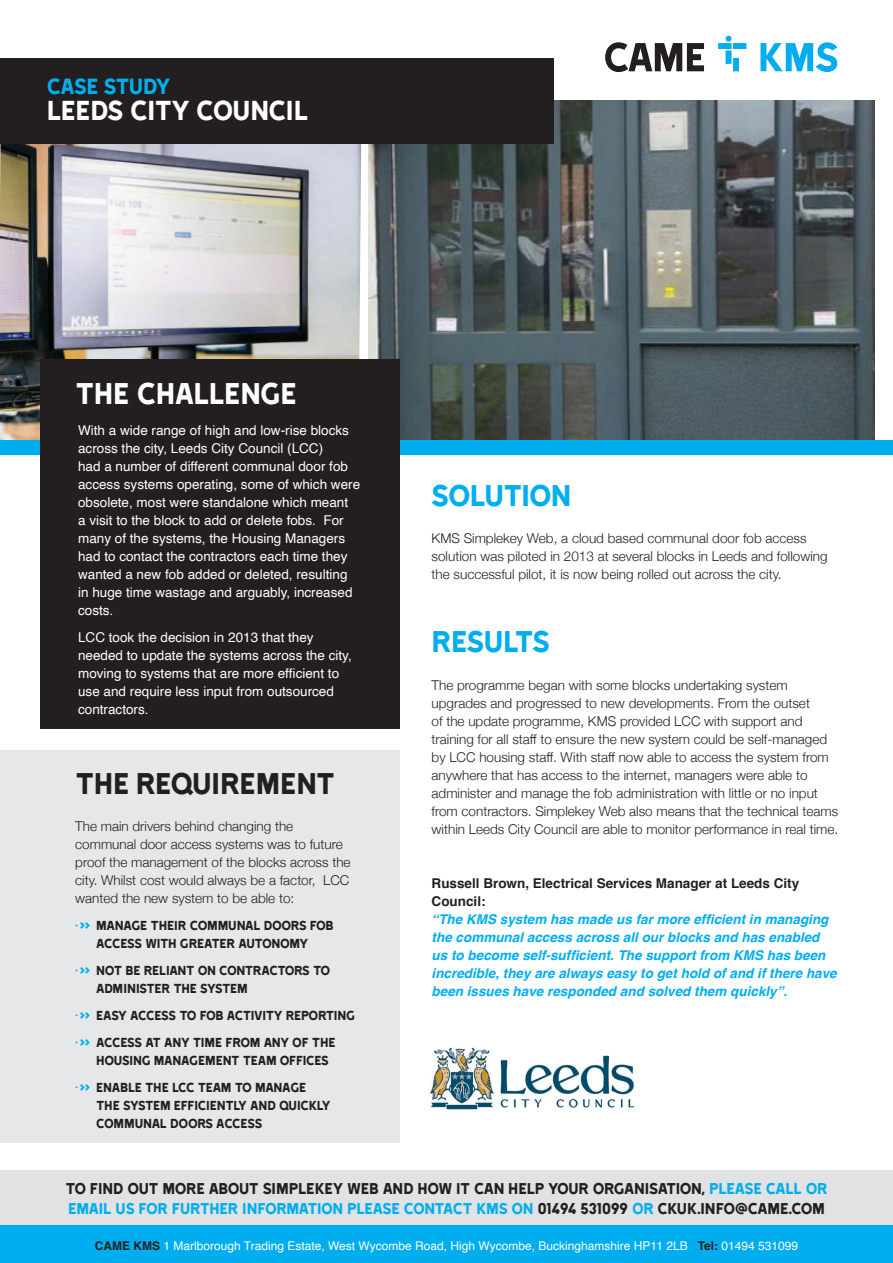
<style>
.page{position:relative;width:893px;height:1263px;background:#fff}
.page>*{position:absolute;margin:0;border:0;box-sizing:border-box;transform-origin:0 0}
.Plus{font:34.5px "Came Type";letter-spacing:-.03em;color:#00aeef}
.Plus-2{font:34.5px "Came Type";letter-spacing:-.015em;color:#231f20}
.Plus-3{font:34.5px "Came Type";letter-spacing:-.025em;color:#fff}
.t1{font:31.5px "Came Type";letter-spacing:-.025em;color:#fff}
.t2{font:25.2px "Came Type";letter-spacing:-.03em;color:#00aeef}
.Plus-4{font:18px/19.5px "Came Type";letter-spacing:-.025em;color:#231f20}
.t3{font:15px/18px "Came Type";letter-spacing:-.025em;color:#231f20}
.Plus-5{font:300 13.5px/18px "Helvetica Neue";color:#231f20}
.Plus-6{font:13.5px/18px "Helvetica";color:#fff}
.Plus-7{font:italic 700 13.5px/18px "Helvetica";color:#00aeef}
.Plus-8{font:12px "Helvetica";color:#fff}
.s1{color:#00aeef}
.s2{font-style:normal;color:#231f20}
.s3{font-weight:700;color:#231f20}
</style>
<div class="page">
<img style="left:369px;top:101px;width:506px;height:340px">
<img style="left:0;top:144px;width:361px;height:297px">
<div style="left:0;top:58px;width:554px;height:86px;background:#231f20"></div>
<div style="left:0;top:441px;width:893px;height:14px;background:#00aeef"></div>
<svg style="left:605px;top:42px;width:99px;height:30px"></svg>
<svg style="left:718px;top:36px;width:28px;height:35px"></svg>
<svg style="left:760px;top:42px;width:77px;height:30px"></svg>
<div style="left:0;top:1225px;width:893px;height:38px;background:#00aeef"></div>
<div style="left:0;top:1171px;width:893px;height:54px;background:#e1e2e4"></div>
<div style="left:40px;top:359px;width:360px;height:370px;background:#231f20"></div>
<div style="left:0;top:750px;width:400px;height:393px;background:#e6e7e9"></div>
<img style="left:429px;top:1046px;width:206px;height:64px">
<p class="t2" style="left:47px;top:73px;width:125px">CASE STUDY</p>
<p class="t1" style="left:47px;top:94px;width:264px">LEEDS CITY COUNCIL</p>
<p class="Plus-3" style="left:75px;top:375px;width:223px">THE CHALLENGE</p>
<p class="Plus-6" style="left:78px;top:422px;width:284px">With a wide range of high and low-rise blocks across the city, Leeds City Council (LCC)<br>had a number of different communal door fob access systems operating, some of which were obsolete, most were standalone which meant<br>a visit to the block to add or delete fobs. For many of the systems, the Housing Managers had to contact the contractors each time they wanted a new fob added or deleted, resulting in huge time wastage and arguably, increased costs.</p>
<p class="Plus-6" style="left:78px;top:629px;width:275px">LCC took the decision in 2013 that they needed to update the systems across the city, moving to systems that are more efficient to use and require less input from outsourced contractors.</p>
<p class="Plus-2" style="left:75px;top:765px;width:262px">THE REQUIREMENT</p>
<p class="Plus-5" style="left:75px;top:816px;width:277px">The main drivers behind changing the communal door access systems was to future proof the management of the blocks across the city. Whilst cost would always be a factor, LCC wanted the new system to be able to:</p>
<p class="t3" style="left:75px;top:916px;width:260px;text-align:center"><span class="s1">•&gt;&gt;</span> MANAGE THEIR COMMUNAL DOORS FOB<br>ACCESS WITH GREATER AUTONOMY</p>
<p class="t3" style="left:96px;top:961px;width:236px;text-indent:-21px"><span class="s1">•&gt;&gt;</span> NOT BE RELIANT ON CONTRACTORS TO<br>ADMINISTER THE SYSTEM</p>
<p class="t3" style="left:75px;top:1006px;width:281px"><span class="s1">•&gt;&gt;</span> EASY ACCESS TO FOB ACTIVITY REPORTING</p>
<p class="t3" style="left:96px;top:1033px;width:241px;text-indent:-21px"><span class="s1">•&gt;&gt;</span> ACCESS AT ANY TIME FROM ANY OF THE<br>HOUSING MANAGEMENT TEAM OFFICES</p>
<p class="t3" style="left:96px;top:1078px;width:236px;text-indent:-21px"><span class="s1">•&gt;&gt;</span> ENABLE THE LCC TEAM TO MANAGE<br>THE SYSTEM EFFICIENTLY AND QUICKLY<br>COMMUNAL DOORS ACCESS</p>
<p class="Plus" style="left:432px;top:477px;width:141px">SOLUTION</p>
<p class="Plus-5" style="left:432px;top:528px;width:398px">KMS Simplekey Web, a cloud based communal door fob access solution was piloted in 2013 at several blocks in Leeds and following the successful pilot, it is now being rolled out across the city.</p>
<p class="Plus" style="left:432px;top:624px;width:120px">RESULTS</p>
<p class="Plus-5" style="left:432px;top:675px;width:408px">The programme began with some blocks undertaking system upgrades and progressed to new developments. From the outset<br>of the update programme, KMS provided LCC with support and training for all staff to ensure the new system could be self-managed by LCC housing staff. With staff now able to access the system from anywhere that has access to the internet, managers were able to administer and manage the fob administration with little or no input from contractors. Simplekey Web also means that the technical teams within Leeds City Council are able to monitor performance in real time.</p>
<p class="Plus-7" style="left:432px;top:874px;width:407px"><span class="s2">Russell Brown, Electrical Services Manager at Leeds City Council:<br></span>“The KMS system has made us far more efficient in managing the communal access across all our blocks and has enabled us to become self-sufficient. The support from KMS has been incredible, they are always easy to get hold of and if there have been issues have responded and solved them quickly”.</p>
<p class="Plus-4" style="left:65px;top:1179px;width:764px">TO FIND OUT MORE ABOUT SIMPLEKEY WEB AND HOW IT CAN HELP YOUR ORGANISATION, <span class="s1">PLEASE CALL OR<br>EMAIL US FOR FURTHER INFORMATION PLEASE CONTACT KMS ON</span> 01494 531099 <span class="s1">OR</span> CKUK.INFO@CAME.COM</p>
<p class="Plus-8" style="left:95px;top:1236px;width:705px"><span class="s3">CAME KMS</span> 1 Marlborough Trading Estate, West Wycombe Road, High Wycombe, Buckinghamshire HP11 2LB <span class="s3">Tel:</span> 01494 531099</p>
</div>
